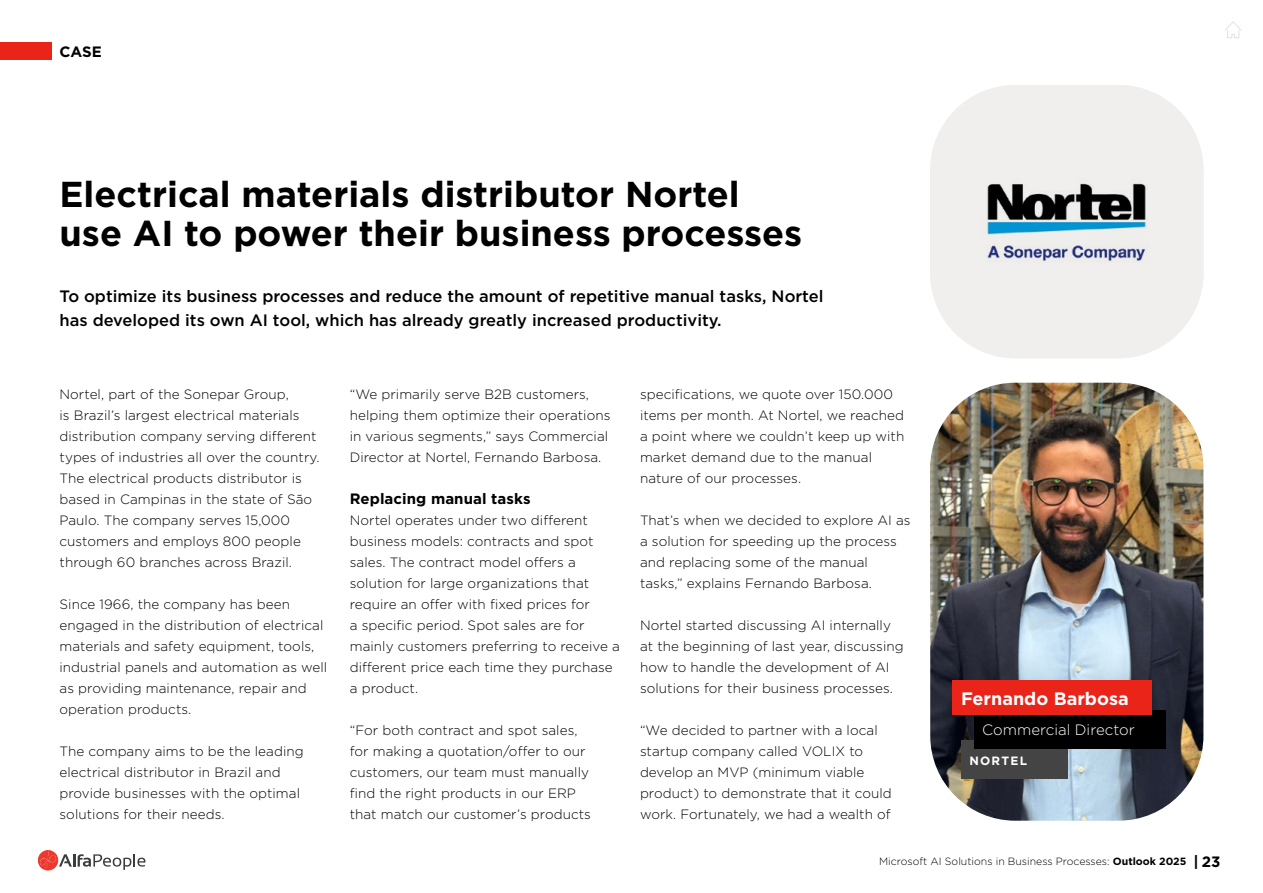
<style>
.page{position:relative;width:1263px;height:893px;background:#fff}
.page>*{position:absolute;margin:0;border:0;box-sizing:border-box;transform-origin:0 0}
.t1{font:700 36px/39px "Gotham";color:#000}
.t2{font:700 18px "Gotham";color:#fff}
.t3{font:500 16.5px/24px "Gotham";color:#000}
.t4{font:700 15px "Gotham";letter-spacing:.005em;color:#000}
.t5{font:300 15px "Gotham";color:#fff}
.t6{font:300 13.5px/21px "Gotham";letter-spacing:.005em;color:#000}
.t7{font:700 12px "Gotham";letter-spacing:.1em;color:#fff}
.t8{font:300 10.5px "Gotham";color:#000}
.s1{font-weight:700}
.s2{font-weight:700;font-size:15px}
</style>
<div class="page">
<svg style="left:38px;top:850px;width:107px;height:20px"></svg>
<svg style="left:1225px;top:21px;width:17px;height:17px"></svg>
<div style="left:0;top:43px;width:51px;height:17px;background:#ea2419"></div>
<img style="left:930px;top:383px;width:273px;height:438px">
<div style="left:961px;top:740px;width:106px;height:38px;background:#444"></div>
<div style="left:974px;top:710px;width:191px;height:38px;background:#000"></div>
<div style="left:952px;top:680px;width:200px;height:34px;background:#ea2419"></div>
<div style="left:930px;top:85px;width:273px;height:273px;background:#f0efee;border-radius:85px"></div>
<img style="left:986px;top:183px;width:162px;height:79px">
<p class="t4" style="left:60px;top:42px;width:44px">CASE</p>
<h1 class="t1" style="left:60px;top:175px;width:744px">Electrical materials distributor Nortel use AI to power their business processes</h1>
<p class="t3" style="left:60px;top:284px;width:765px">To optimize its business processes and reduce the amount of repetitive manual tasks, Nortel has developed its own AI tool, which has already greatly increased productivity.</p>
<p class="t6" style="left:60px;top:383px;width:261px">Nortel, part of the Sonepar Group,<br>is Brazil’s largest electrical materials distribution company serving different types of industries all over the country.<br>The electrical products distributor is based in Campinas in the state of São Paulo. The company serves 15,000 customers and employs 800 people through 60 branches across Brazil.</p>
<p class="t6" style="left:60px;top:593px;width:269px">Since 1966, the company has been engaged in the distribution of electrical materials and safety equipment, tools, industrial panels and automation as well as providing maintenance, repair and operation products.</p>
<p class="t6" style="left:60px;top:740px;width:246px">The company aims to be the leading electrical distributor in Brazil and provide businesses with the optimal solutions for their needs.</p>
<p class="t7" style="left:969px;top:753px;width:59px">NORTEL</p>
<p class="t6" style="left:350px;top:383px;width:262px">“We primarily serve B2B customers, helping them optimize their operations in various segments,” says Commercial Director at Nortel, Fernando Barbosa.</p>
<p class="t4" style="left:350px;top:489px;width:182px">Replacing manual tasks</p>
<p class="t6" style="left:350px;top:509px;width:272px">Nortel operates under two different business models: contracts and spot sales. The contract model offers a solution for large organizations that require an offer with fixed prices for<br>a specific period. Spot sales are for mainly customers preferring to receive a different price each time they purchase a product.</p>
<p class="t6" style="left:350px;top:719px;width:243px">“For both contract and spot sales, for making a quotation/offer to our customers, our team must manually find the right products in our ERP that match our customer’s products</p>
<p class="t6" style="left:640px;top:383px;width:266px">specifications, we quote over 150.000 items per month. At Nortel, we reached a point where we couldn’t keep up with market demand due to the manual nature of our processes.</p>
<p class="t6" style="left:640px;top:509px;width:272px">That’s when we decided to explore AI as a solution for speeding up the process and replacing some of the manual tasks,” explains Fernando Barbosa.</p>
<p class="t6" style="left:640px;top:614px;width:265px">Nortel started discussing AI internally at the beginning of last year, discussing how to handle the development of AI solutions for their business processes.</p>
<p class="t6" style="left:640px;top:719px;width:253px">“We decided to partner with a local startup company called VOLIX to develop an MVP (minimum viable product) to demonstrate that it could work. Fortunately, we had a wealth of</p>
<h2 class="t2" style="left:961px;top:686px;width:169px">Fernando Barbosa</h2>
<p class="t5" style="left:982px;top:720px;width:154px">Commercial Director</p>
<p class="t8" style="left:879px;top:855px;width:343px">Microsoft AI Solutions in Business Processes: <span class="s1">Outlook 2025</span> <span class="s2">| 23</span></p>
</div>
